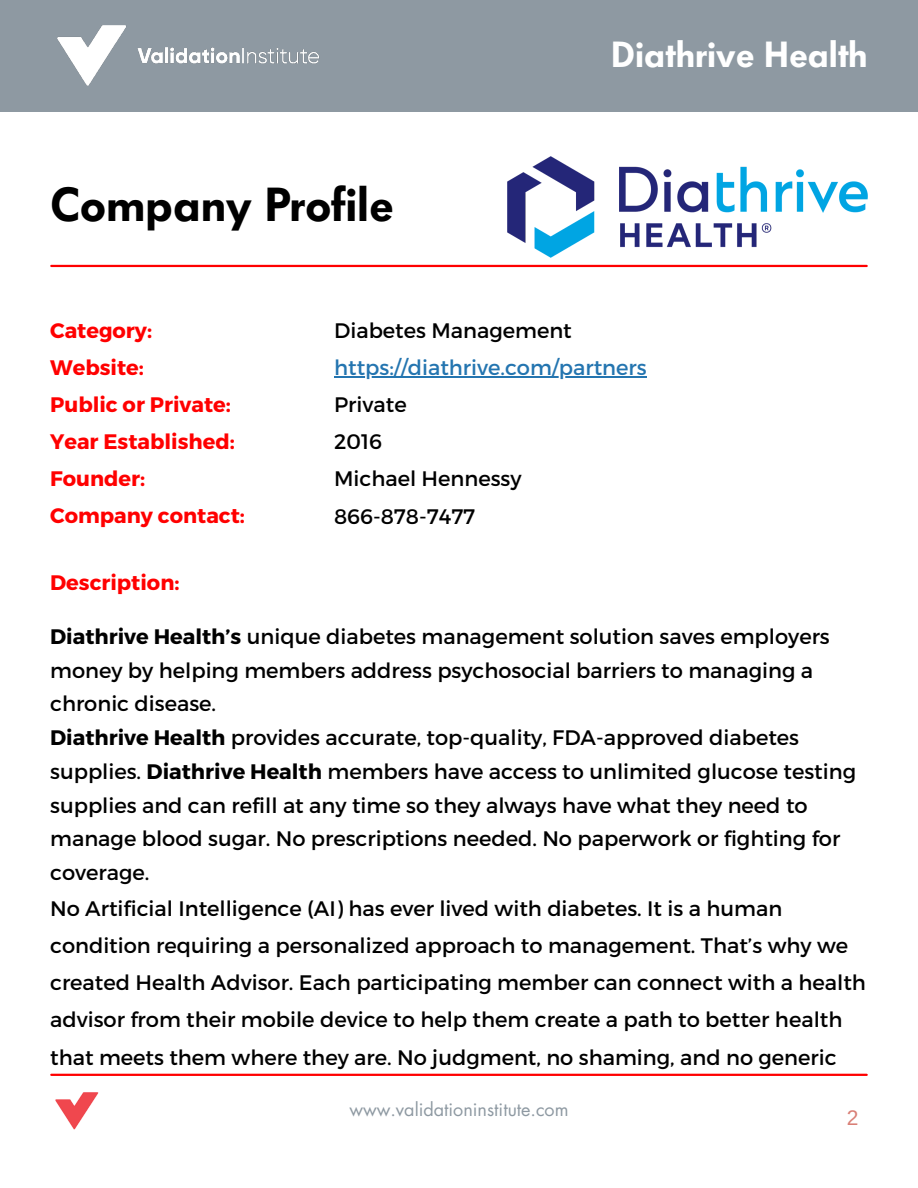
<style>
.page{position:relative;width:918px;height:1188px;background:#fff}
.page>*{position:absolute;margin:0;border:0;box-sizing:border-box;transform-origin:0 0}
.t1{font:600 47.25px "Futura BQ";color:#000}
.t2{font:600 36px "Futura BQ";color:#fff}
.t3{font:21px/37.2px "Montserrat";color:#000}
.t4{font:700 21px/37px "Montserrat";color:#f00}
.t5{font:21px "Arimo";color:#d97f76}
.t6{font:18px "Futura LT";color:#8e99a2}
.s1{color:#2475b0}
.s2{font-weight:700}
</style>
<div class="page">
<div style="left:0;top:0;width:918px;height:112px;background:#8e99a2"></div>
<img style="left:57px;top:25px;width:262px;height:61px">
<hr style="left:51px;top:1074px;width:816px;height:2px;background:#f00">
<img style="left:55px;top:1092px;width:44px;height:38px">
<hr style="left:51px;top:265px;width:816px;height:2px;background:#f00">
<img style="left:507px;top:156px;width:360px;height:101px">
<hr style="left:334px;top:376px;width:313px;height:1px;background:#2475b0">
<h4 class="t1" style="left:50px;top:177px;width:345px">Company Profile</h4>
<p class="t2" style="left:611px;top:33px;width:258px">Diathrive Health</p>
<h3 class="t4" style="left:50px;top:311px;width:196px">Category:<br>Website:<br>Public or Private:<br>Year Established:<br>Founder:<br>Company contact:</h3>
<h4 class="t4" style="left:50px;top:563px;width:131px">Description:</h4>
<p class="t3" style="left:334px;top:311px;width:239px">Diabetes Management</p>
<h3 class="t3" style="left:334px;top:348px;width:314px"><span class="s1">https://diathrive.com/partners<br></span>Private<br>2016<br>Michael Hennessy<br>866-878-7477</h3>
<h1 class="t3" style="left:50px;top:618px;width:807px;line-height:33.8px"><span class="s2">Diathrive Health’s</span> unique diabetes management solution saves employers money by helping members address psychosocial barriers to managing a chronic disease.<br><span class="s2">Diathrive Health</span> provides accurate, top-quality, FDA-approved diabetes supplies. <span class="s2">Diathrive Health</span> members have access to unlimited glucose testing supplies and can refill at any time so they always have what they need to manage blood sugar. No prescriptions needed. No paperwork or fighting for coverage.</h1>
<h1 class="t3" style="left:50px;top:889px;width:817px">No Artificial Intelligence (AI) has ever lived with diabetes. It is a human condition requiring a personalized approach to management. That’s why we created Health Advisor. Each participating member can connect with a health advisor from their mobile device to help them create a path to better health that meets them where they are. No judgment, no shaming, and no generic</h1>
<p class="t6" style="left:349px;top:1098px;width:221px">www.validationinstitute.com</p>
<p class="t5" style="left:847px;top:1106px;width:13px">2</p>
</div>
